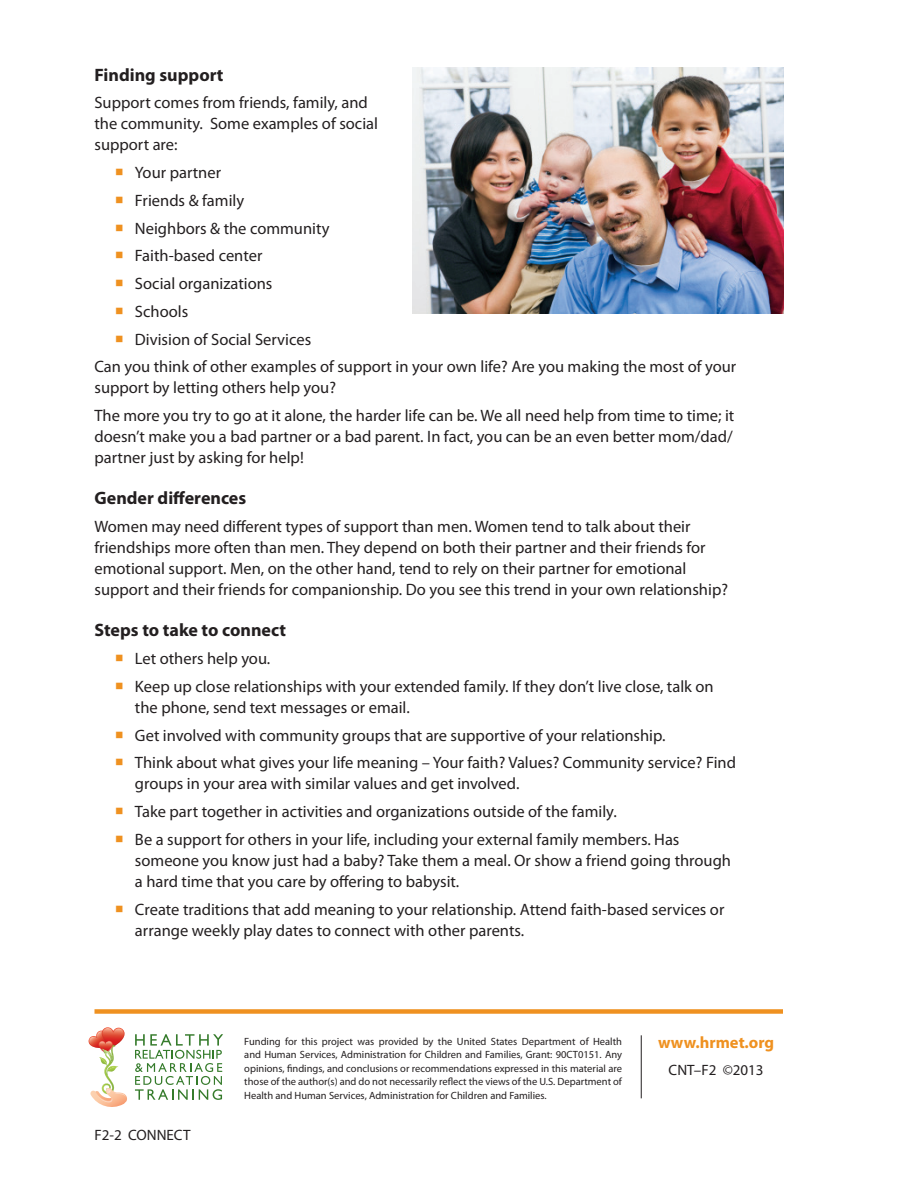
<style>
.page{position:relative;width:918px;height:1188px;background:#fff}
.page>*{position:absolute;margin:0;border:0;box-sizing:border-box;transform-origin:0 0}
.t1{font:700 18px "Myriad Pro";color:#231f20}
.t2{font:16.5px/21px "Myriad Pro";color:#231f20}
.t3{font:700 16.5px "Myriad Pro";color:#ef9120}
.t4{font:15px "Myriad Pro";color:#231f20}
.t5{font:10.5px/13.5px "Myriad Pro";color:#231f20;text-align:justify}
.s1{color:#ef9120}
</style>
<div class="page">
<svg style="left:135px;top:1034px;width:88px;height:66px"></svg>
<svg style="left:89px;top:1027px;width:38px;height:80px"></svg>
<div style="left:94px;top:1009px;width:689px;height:5px;background:#ef9120"></div>
<hr style="left:641px;top:1035px;width:1px;height:63px;background:#231f20">
<img style="left:413px;top:68px;width:370px;height:245px">
<p class="t1" style="left:94px;top:63px;width:131px">Finding support</p>
<p class="t2" style="left:94px;top:92px;width:285px">Support comes from friends, family, and the community. Some examples of social support are:</p>
<p class="t2" style="left:115px;top:162px;width:108px"><span class="s1">○</span> Your partner</p>
<p class="t2" style="left:115px;top:190px;width:131px"><span class="s1">○</span> Friends &amp; family</p>
<p class="t2" style="left:115px;top:217px;width:216px"><span class="s1">○</span> Neighbors &amp; the community</p>
<p class="t2" style="left:115px;top:245px;width:149px"><span class="s1">○</span> Faith-based center</p>
<p class="t2" style="left:115px;top:273px;width:159px"><span class="s1">○</span> Social organizations</p>
<p class="t2" style="left:115px;top:301px;width:75px"><span class="s1">○</span> Schools</p>
<p class="t2" style="left:94px;top:325px;width:643px;line-height:27.8px;text-indent:20px"><span class="s1">○</span> Division of Social Services<br>Can you think of other examples of support in your own life? Are you making the most of your</p>
<p class="t2" style="left:94px;top:374px;width:641px;line-height:27.8px">support by letting others help you?<br>The more you try to go at it alone, the harder life can be. We all need help from time to time; it</p>
<p class="t2" style="left:94px;top:426px;width:640px">doesn’t make you a bad partner or a bad parent. In fact, you can be an even better mom/dad/ partner just by asking for help!</p>
<p class="t1" style="left:94px;top:487px;width:153px">Gender differences</p>
<p class="t2" style="left:94px;top:516px;width:635px">Women may need different types of support than men. Women tend to talk about their friendships more often than men. They depend on both their partner and their friends for emotional support. Men, on the other hand, tend to rely on their partner for emotional support and their friends for companionship. Do you see this trend in your own relationship?</p>
<p class="t1" style="left:94px;top:619px;width:193px">Steps to take to connect</p>
<p class="t2" style="left:115px;top:648px;width:157px"><span class="s1">○</span> Let others help you.</p>
<p class="t2" style="left:135px;top:676px;width:580px;text-indent:-20px"><span class="s1">○</span> Keep up close relationships with your extended family. If they don’t live close, talk on the phone, send text messages or email.</p>
<p class="t2" style="left:115px;top:724px;width:552px"><span class="s1">○</span> Get involved with community groups that are supportive of your relationship.</p>
<p class="t2" style="left:135px;top:752px;width:603px;text-indent:-20px"><span class="s1">○</span> Think about what gives your life meaning – Your faith? Values? Community service? Find groups in your area with similar values and get involved.</p>
<p class="t2" style="left:115px;top:801px;width:504px"><span class="s1">○</span> Take part together in activities and organizations outside of the family.</p>
<p class="t2" style="left:135px;top:829px;width:598px;text-indent:-20px"><span class="s1">○</span> Be a support for others in your life, including your external family members. Has someone you know just had a baby? Take them a meal. Or show a friend going through a hard time that you care by offering to babysit.</p>
<p class="t2" style="left:135px;top:898px;width:591px;text-indent:-20px"><span class="s1">○</span> Create traditions that add meaning to your relationship. Attend faith-based services or arrange weekly play dates to connect with other parents.</p>
<p class="t4" style="left:94px;top:1126px;width:98px">F2-2 CONNECT</p>
<p class="t5" style="left:244px;top:1034px;width:379px">Funding for this project was provided by the United States Department of Health and Human Services, Administration for Children and Families, Grant: 90CT0151. Any opinions, findings, and conclusions or recommendations expressed in this material are those of the author(s) and do not necessarily reflect the views of the U.S. Department of Health and Human Services, Administration for Children and Families.</p>
<p class="t3" style="left:658px;top:1031px;width:118px">www.hrmet.org</p>
<p class="t4" style="left:669px;top:1061px;width:97px">CNT–F2 ©2013</p>
</div>
